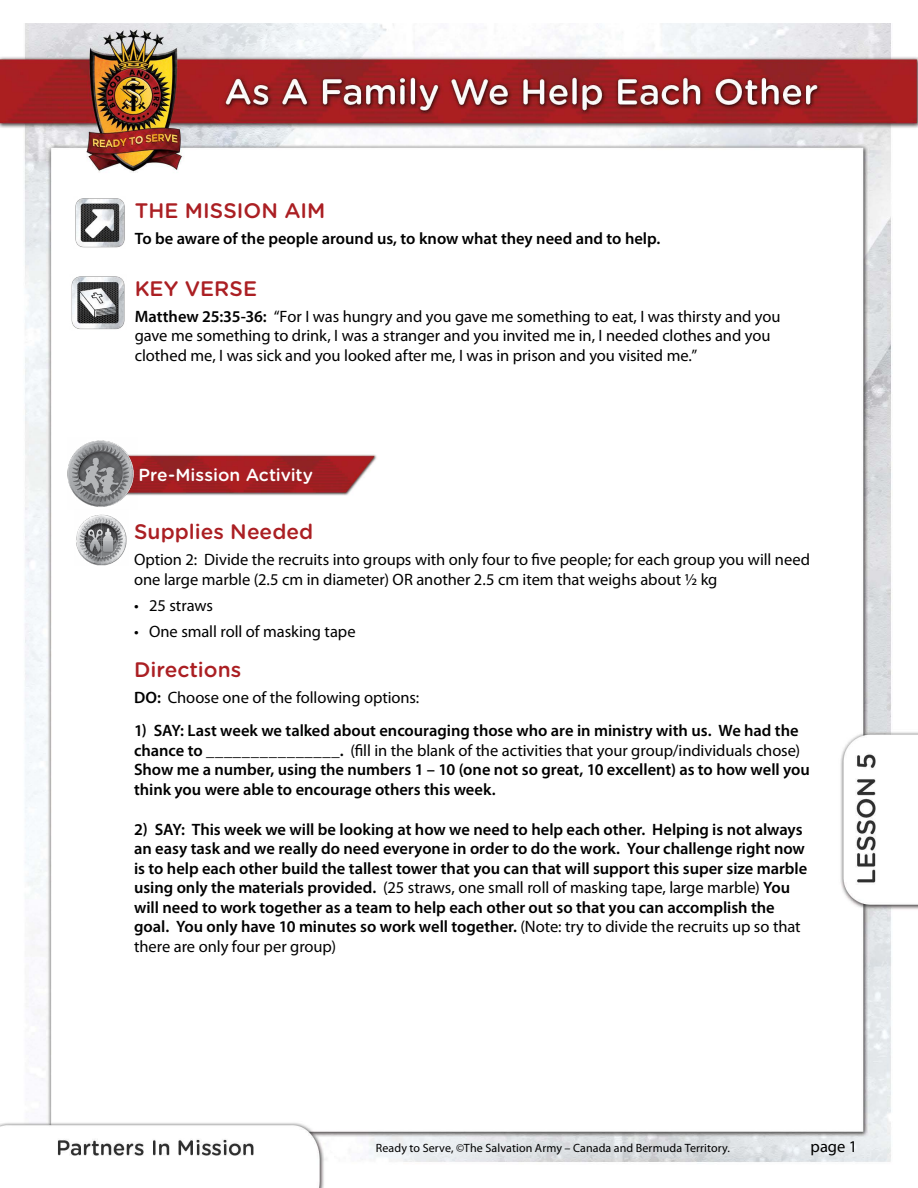
<style>
.page{position:relative;width:918px;height:1188px;background:#fff}
.page>*{position:absolute;margin:0;border:0;box-sizing:border-box;transform-origin:0 0}
.t1{font:500 21px "Gotham Rounded";color:#ab1f23}
.t2{font:500 17.4px "Gotham Rounded";color:#fff}
.t3{font:600 16.5px/19.5px "Myriad Pro";color:#000}
.t4{font:16.5px/19.5px "Myriad Pro";letter-spacing:-.005em;color:#000}
.t5{font:12px "Myriad Pro";letter-spacing:.01em;color:#000}
.s1{font-weight:600}
.s2{font-weight:400}
</style>
<div class="page">
<img style="left:0;top:23px;width:918px;height:1165px">
<img style="left:69px;top:275px;width:58px;height:56px">
<img style="left:73px;top:196px;width:54px;height:52px">
<img style="left:137px;top:451px;width:240px;height:45px">
<img style="left:66px;top:437px;width:71px;height:72px">
<img style="left:74px;top:509px;width:55px;height:57px">
<p class="t1" style="left:135px;top:195px;width:192px">THE MISSION AIM</p>
<p class="t3" style="left:135px;top:228px;width:527px">To be aware of the people around us, to know what they need and to help.</p>
<p class="t1" style="left:135px;top:273px;width:124px">KEY VERSE</p>
<p class="t4" style="left:135px;top:306px;width:647px"><span class="s1">Matthew 25:35-36:</span> “For I was hungry and you gave me something to eat, I was thirsty and you gave me something to drink, I was a stranger and you invited me in, I needed clothes and you clothed me, I was sick and you looked after me, I was in prison and you visited me.”</p>
<p class="t2" style="left:139px;top:463px;width:176px">Pre-Mission Activity</p>
<p class="t1" style="left:134px;top:517px;width:181px">Supplies Needed</p>
<p class="t4" style="left:134px;top:550px;width:677px">Option 2: Divide the recruits into groups with only four to five people; for each group you will need one large marble (2.5 cm in diameter) OR another 2.5 cm item that weighs about ½ kg</p>
<p class="t4" style="left:134px;top:596px;width:80px">• 25 straws</p>
<p class="t4" style="left:134px;top:622px;width:223px">• One small roll of masking tape</p>
<p class="t1" style="left:134px;top:655px;width:109px">Directions</p>
<p class="t4" style="left:134px;top:688px;width:287px"><span class="s1">DO:</span> Choose one of the following options:</p>
<p class="t3" style="left:134px;top:721px;width:677px">1) SAY: Last week we talked about encouraging those who are in ministry with us. We had the chance to _______________. <span class="s2">(fill in the blank of the activities that your group/individuals chose)<br></span>Show me a number, using the numbers 1 – 10 (one not so great, 10 excellent) as to how well you think you were able to encourage others this week.</p>
<p class="t3" style="left:134px;top:819px;width:675px">2) SAY: This week we will be looking at how we need to help each other. Helping is not always an easy task and we really do need everyone in order to do the work. Your challenge right now is to help each other build the tallest tower that you can that will support this super size marble using only the materials provided. <span class="s2">(25 straws, one small roll of masking tape, large marble)</span> You will need to work together as a team to help each other out so that you can accomplish the goal. You only have 10 minutes so work well together. <span class="s2">(Note: try to divide the recruits up so that there are only four per group)</span></p>
<p class="t5" style="left:376px;top:1141px;width:356px">Ready to Serve, ©The Salvation Army – Canada and Bermuda Territory.</p>
<p class="t4" style="left:811px;top:1136px;width:48px">page 1</p>
</div>
